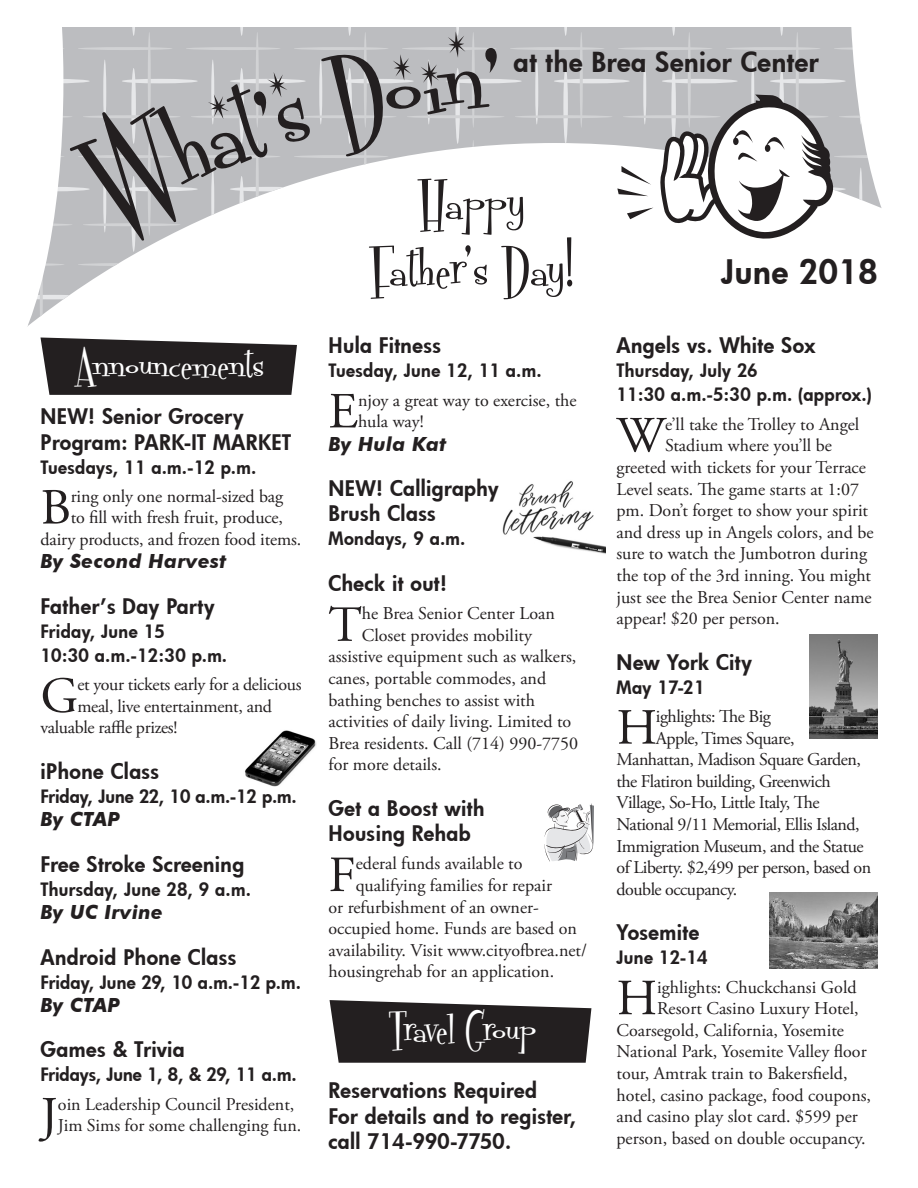
<style>
.page{position:relative;width:918px;height:1188px;background:#fff}
.page>*{position:absolute;margin:0;border:0;box-sizing:border-box;transform-origin:0 0}
.t1{font:55.5px/66.6px "Fontdinerdotcom";letter-spacing:.02em;color:#231f20;text-align:center}
.paragraph{font:50.55px "Adobe Garamond Pro";color:#231f20}
.t2{font:42px "Fontdinerdotcom";letter-spacing:.02em;color:#fff}
.t3{font:42px "Fontdinerdotcom";color:#fff}
.t4{font:800 33px "Futura";letter-spacing:.02em;color:#231f20}
.t5{font:800 27px "Futura";letter-spacing:.02em;color:#231f20}
.t6{font:800 21px/25.2px "Futura";letter-spacing:.02em;color:#231f20}
.sub_title{font:italic 700 19.5px "Futura BT";letter-spacing:.02em;color:#231f20}
.paragraph-2{font:18px/21.6px "Adobe Garamond Pro";color:#231f20}
.paragraph-3{font:18px "Adobe Garamond Pro";letter-spacing:-.025em;color:#231f20}
.date_and_time{font:800 18px "Futura";letter-spacing:.02em;color:#231f20}
.paragraph-4{font:18px "Adobe Garamond Pro";letter-spacing:-.02em;color:#231f20}
.date_and_time-2{font:800 18px "Futura";color:#231f20}
</style>
<div class="page">
<svg style="left:63px;top:27px;width:787px;height:273px"></svg>
<svg style="left:850px;top:27px;width:32px;height:181px"></svg>
<svg style="left:27px;top:27px;width:36px;height:300px"></svg>
<svg style="left:69px;top:72px;width:242px;height:169px;background:#b0b1b3"></svg>
<svg style="left:320px;top:31px;width:177px;height:126px;background:#a9a9ac"></svg>
<svg style="left:660px;top:94px;width:173px;height:145px"></svg>
<svg style="left:617px;top:166px;width:34px;height:30px"></svg>
<svg style="left:627px;top:208px;width:27px;height:11px"></svg>
<svg style="left:40px;top:338px;width:257px;height:57px;background:#363233"></svg>
<svg style="left:545px;top:804px;width:49px;height:57px"></svg>
<svg style="left:579px;top:840px;width:5px;height:9px"></svg>
<svg style="left:330px;top:1000px;width:261px;height:63px;background:#373434"></svg>
<img style="left:245px;top:730px;width:71px;height:57px">
<img style="left:809px;top:634px;width:69px;height:104px">
<img style="left:769px;top:892px;width:109px;height:77px">
<img style="left:502px;top:481px;width:104px;height:73px">
<p class="t5" style="left:514px;top:44px;width:307px">at the Brea Senior Center</p>
<p class="t2" style="left:78px;top:336px;width:188px">Announcements</p>
<p class="t6" style="left:40px;top:404px;width:252px">NEW! Senior Grocery<br>Program: PARK-IT MARKET</p>
<p class="date_and_time" style="left:40px;top:455px;width:217px">Tuesdays, 11 a.m.-12 p.m.</p>
<p class="paragraph" style="left:40px;top:477px;width:32px">B</p>
<p class="paragraph-2" style="left:71px;top:486px;width:214px">ring only one normal-sized bag</p>
<p class="paragraph-2" style="left:71px;top:508px;width:214px">to fill with fresh fruit, produce,</p>
<p class="paragraph-2" style="left:40px;top:529px;width:262px">dairy products, and frozen food items.</p>
<p class="sub_title" style="left:40px;top:550px;width:187px">By Second Harvest</p>
<p class="t6" style="left:40px;top:593px;width:176px">Father’s Day Party</p>
<p class="date_and_time" style="left:40px;top:619px;width:126px">Friday, June 15</p>
<p class="date_and_time" style="left:40px;top:643px;width:188px">10:30 a.m.-12:30 p.m.</p>
<p class="paragraph" style="left:40px;top:666px;width:39px">G</p>
<p class="paragraph-4" style="left:77px;top:674px;width:226px">et your tickets early for a delicious</p>
<p class="paragraph-4" style="left:77px;top:695px;width:196px">meal, live entertainment, and</p>
<p class="paragraph-4" style="left:40px;top:717px;width:138px">valuable raffle prizes!</p>
<p class="t6" style="left:40px;top:758px;width:120px">iPhone Class</p>
<p class="date_and_time-2" style="left:40px;top:784px;width:258px">Friday, June 22, 10 a.m.-12 p.m.</p>
<p class="sub_title" style="left:40px;top:808px;width:81px">By CTAP</p>
<p class="t6" style="left:40px;top:851px;width:205px">Free Stroke Screening</p>
<p class="date_and_time" style="left:40px;top:877px;width:212px">Thursday, June 28, 9 a.m.</p>
<p class="sub_title" style="left:40px;top:900px;width:124px">By UC Irvine</p>
<p class="t6" style="left:40px;top:944px;width:197px">Android Phone Class</p>
<p class="date_and_time" style="left:40px;top:970px;width:262px">Friday, June 29, 10 a.m.-12 p.m.</p>
<p class="sub_title" style="left:40px;top:993px;width:81px">By CTAP</p>
<p class="t6" style="left:40px;top:1037px;width:146px">Games &amp; Trivia</p>
<p class="date_and_time-2" style="left:40px;top:1063px;width:258px">Fridays, June 1, 8, &amp; 29, 11 a.m.</p>
<p class="paragraph" style="left:40px;top:1085px;width:19px">J</p>
<p class="paragraph-2" style="left:58px;top:1094px;width:245px">oin Leadership Council President,<br>Jim Sims for some challenging fun.</p>
<p class="t1" style="left:370px;top:171px;width:204px">Happy<br>Father’s Day!</p>
<p class="t6" style="left:328px;top:333px;width:114px">Hula Fitness</p>
<p class="date_and_time" style="left:328px;top:359px;width:215px">Tuesday, June 12, 11 a.m.</p>
<p class="paragraph" style="left:328px;top:381px;width:31px">E</p>
<p class="paragraph-2" style="left:358px;top:390px;width:220px">njoy a great way to exercise, the hula way!</p>
<p class="sub_title" style="left:328px;top:432px;width:119px">By Hula Kat</p>
<p class="t6" style="left:328px;top:475px;width:172px">NEW! Calligraphy<br>Brush Class</p>
<p class="date_and_time" style="left:328px;top:527px;width:138px">Mondays, 9 a.m.</p>
<p class="t6" style="left:328px;top:570px;width:120px">Check it out!</p>
<p class="paragraph" style="left:328px;top:594px;width:35px">T</p>
<p class="paragraph-2" style="left:362px;top:603px;width:194px">he Brea Senior Center Loan</p>
<p class="paragraph-2" style="left:362px;top:625px;width:172px">Closet provides mobility</p>
<p class="paragraph-2" style="left:328px;top:647px;width:249px">assistive equipment such as walkers,</p>
<p class="paragraph-2" style="left:328px;top:668px;width:219px">canes, portable commodes, and</p>
<p class="paragraph-2" style="left:328px;top:690px;width:208px">bathing benches to assist with</p>
<p class="paragraph-2" style="left:328px;top:711px;width:244px">activities of daily living. Limited to</p>
<p class="paragraph-2" style="left:328px;top:733px;width:251px">Brea residents. Call (714) 990-7750</p>
<p class="paragraph-2" style="left:328px;top:755px;width:115px">for more details.</p>
<p class="t6" style="left:328px;top:795px;width:158px">Get a Boost with<br>Housing Rehab</p>
<p class="paragraph" style="left:328px;top:845px;width:29px">F</p>
<p class="paragraph-2" style="left:356px;top:854px;width:168px">ederal funds available to</p>
<p class="paragraph-2" style="left:356px;top:875px;width:198px">qualifying families for repair</p>
<p class="paragraph-2" style="left:328px;top:897px;width:212px">or refurbishment of an owner-</p>
<p class="paragraph-2" style="left:328px;top:918px;width:250px">occupied home. Funds are based on</p>
<p class="paragraph-2" style="left:328px;top:940px;width:260px">availability. Visit www.cityofbrea.net/</p>
<p class="paragraph-2" style="left:328px;top:962px;width:227px">housingrehab for an application.</p>
<p class="t3" style="left:390px;top:1001px;width:148px">Travel Group</p>
<p class="t6" style="left:328px;top:1078px;width:249px">Reservations Required<br>For details and to register, call 714-990-7750.</p>
<p class="t4" style="left:721px;top:250px;width:158px">June 2018</p>
<p class="t6" style="left:616px;top:333px;width:201px">Angels vs. White Sox</p>
<p class="date_and_time" style="left:616px;top:359px;width:143px">Thursday, July 26</p>
<p class="date_and_time" style="left:616px;top:383px;width:257px">11:30 a.m.-5:30 p.m. (approx.)</p>
<p class="paragraph" style="left:616px;top:405px;width:50px">W</p>
<p class="paragraph-2" style="left:665px;top:414px;width:196px">e’ll take the Trolley to Angel</p>
<p class="paragraph-2" style="left:665px;top:436px;width:168px">Stadium where you’ll be</p>
<p class="paragraph-2" style="left:616px;top:457px;width:251px">greeted with tickets for your Terrace</p>
<p class="paragraph-2" style="left:616px;top:479px;width:244px">Level seats. The game starts at 1:07</p>
<p class="paragraph-2" style="left:616px;top:500px;width:253px">pm. Don’t forget to show your spirit</p>
<p class="paragraph-2" style="left:616px;top:522px;width:259px">and dress up in Angels colors, and be</p>
<p class="paragraph-2" style="left:616px;top:544px;width:252px">sure to watch the Jumbotron during</p>
<p class="paragraph-2" style="left:616px;top:565px;width:256px">the top of the 3rd inning. You might</p>
<p class="paragraph-2" style="left:616px;top:587px;width:257px">just see the Brea Senior Center name</p>
<p class="paragraph-2" style="left:616px;top:608px;width:165px">appear! $20 per person.</p>
<p class="t6" style="left:616px;top:649px;width:137px">New York City</p>
<p class="date_and_time" style="left:616px;top:675px;width:89px">May 17-21</p>
<p class="paragraph" style="left:617px;top:697px;width:42px">H</p>
<p class="paragraph-3" style="left:656px;top:705px;width:116px">ighlights: The Big</p>
<p class="paragraph-3" style="left:656px;top:727px;width:140px">Apple, Times Square,</p>
<p class="paragraph-3" style="left:616px;top:749px;width:246px">Manhattan, Madison Square Garden,</p>
<p class="paragraph-3" style="left:616px;top:770px;width:216px">the Flatiron building, Greenwich</p>
<p class="paragraph-3" style="left:616px;top:792px;width:205px">Village, So-Ho, Little Italy, The</p>
<p class="paragraph-3" style="left:616px;top:813px;width:245px">National 9/11 Memorial, Ellis Island,</p>
<p class="paragraph-3" style="left:616px;top:835px;width:249px">Immigration Museum, and the Statue</p>
<p class="paragraph-3" style="left:616px;top:857px;width:256px">of Liberty. $2,499 per person, based on</p>
<p class="paragraph-3" style="left:616px;top:878px;width:122px">double occupancy.</p>
<p class="t6" style="left:616px;top:919px;width:84px">Yosemite</p>
<p class="date_and_time" style="left:616px;top:945px;width:93px">June 12-14</p>
<p class="paragraph" style="left:616px;top:968px;width:42px">H</p>
<p class="paragraph-2" style="left:657px;top:977px;width:201px">ighlights: Chuckchansi Gold</p>
<p class="paragraph-2" style="left:657px;top:998px;width:203px">Resort Casino Luxury Hotel,</p>
<p class="paragraph-2" style="left:616px;top:1020px;width:229px">Coarsegold, California, Yosemite</p>
<p class="paragraph-2" style="left:616px;top:1042px;width:252px">National Park, Yosemite Valley floor</p>
<p class="paragraph-2" style="left:616px;top:1063px;width:233px">tour, Amtrak train to Bakersfield,</p>
<p class="paragraph-2" style="left:616px;top:1085px;width:256px">hotel, casino package, food coupons,</p>
<p class="paragraph-2" style="left:616px;top:1106px;width:243px">and casino play slot card. $599 per</p>
<p class="paragraph-2" style="left:616px;top:1128px;width:251px">person, based on double occupancy.</p>
</div>
